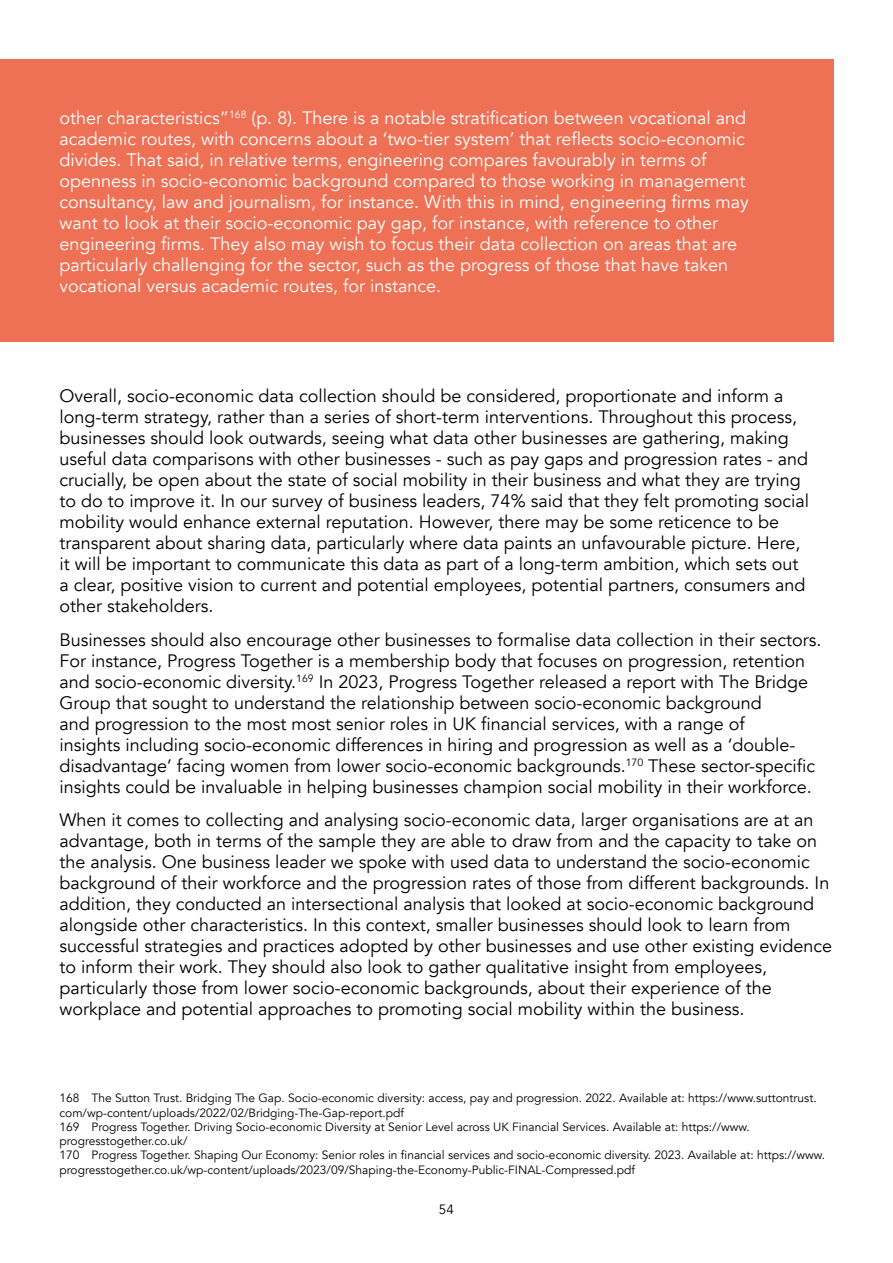
<style>
.page{position:relative;width:893px;height:1263px;background:#fff}
.page>*{position:absolute;margin:0;border:0;box-sizing:border-box;transform-origin:0 0}
.Body{font:18px/21px "Avenir";color:#000}
.Body-2{font:18px/21px "Avenir";color:#fff}
.t1{font:13.5px "Avenir";color:#000}
.Footnotes{font:12px/14.2px "Avenir";color:#000}
</style>
<div class="page">
<div style="left:0;top:60px;width:833px;height:282px;background:#ee7155"></div>
<p class="Body-2" style="left:60px;top:108px;width:691px">other characteristics”<sup>168</sup> (p. 8). There is a notable stratification between vocational and academic routes, with concerns about a ‘two-tier system’ that reflects socio-economic divides. That said, in relative terms, engineering compares favourably in terms of openness in socio-economic background compared to those working in management consultancy, law and journalism, for instance. With this in mind, engineering firms may want to look at their socio-economic pay gap, for instance, with reference to other engineering firms. They also may wish to focus their data collection on areas that are particularly challenging for the sector, such as the progress of those that have taken vocational versus academic routes, for instance.</p>
<p class="Body" style="left:60px;top:385px;width:751px">Overall, socio-economic data collection should be considered, proportionate and inform a long-term strategy, rather than a series of short-term interventions. Throughout this process, businesses should look outwards, seeing what data other businesses are gathering, making useful data comparisons with other businesses - such as pay gaps and progression rates - and crucially, be open about the state of social mobility in their business and what they are trying to do to improve it. In our survey of business leaders, 74% said that they felt promoting social mobility would enhance external reputation. However, there may be some reticence to be transparent about sharing data, particularly where data paints an unfavourable picture. Here, it will be important to communicate this data as part of a long-term ambition, which sets out a clear, positive vision to current and potential employees, potential partners, consumers and other stakeholders.</p>
<p class="Body" style="left:60px;top:629px;width:763px">Businesses should also encourage other businesses to formalise data collection in their sectors.<br>For instance, Progress Together is a membership body that focuses on progression, retention and socio-economic diversity.<sup>169</sup> In 2023, Progress Together released a report with The Bridge Group that sought to understand the relationship between socio-economic background<br>and progression to the most most senior roles in UK financial services, with a range of<br>insights including socio-economic differences in hiring and progression as well as a ‘double&shy;disadvantage’ facing women from lower socio-economic backgrounds.<sup>170</sup> These sector-specific insights could be invaluable in helping businesses champion social mobility in their workforce.</p>
<p class="Body" style="left:60px;top:810px;width:774px">When it comes to collecting and analysing socio-economic data, larger organisations are at an advantage, both in terms of the sample they are able to draw from and the capacity to take on the analysis. One business leader we spoke with used data to understand the socio-economic background of their workforce and the progression rates of those from different backgrounds. In addition, they conducted an intersectional analysis that looked at socio-economic background alongside other characteristics. In this context, smaller businesses should look to learn from successful strategies and practices adopted by other businesses and use other existing evidence to inform their work. They should also look to gather qualitative insight from employees, particularly those from lower socio-economic backgrounds, about their experience of the workplace and potential approaches to promoting social mobility within the business.</p>
<p class="Footnotes" style="left:60px;top:1091px;width:759px">168 The Sutton Trust. Bridging The Gap. Socio-economic diversity: access, pay and progression. 2022. Available at: https://www.suttontrust. com/wp-content/uploads/2022/02/Bridging-The-Gap-report.pdf</p>
<p class="Footnotes" style="left:60px;top:1120px;width:692px">169 Progress Together. Driving Socio-economic Diversity at Senior Level across UK Financial Services. Available at: https://www. progresstogether.co.uk/</p>
<p class="Footnotes" style="left:60px;top:1148px;width:767px">170 Progress Together. Shaping Our Economy: Senior roles in financial services and socio-economic diversity. 2023. Available at: https://www. progresstogether.co.uk/wp-content/uploads/2023/09/Shaping-the-Economy-Public-FINAL-Compressed.pdf</p>
<p class="t1" style="left:439px;top:1201px;width:17px">54</p>
</div>
